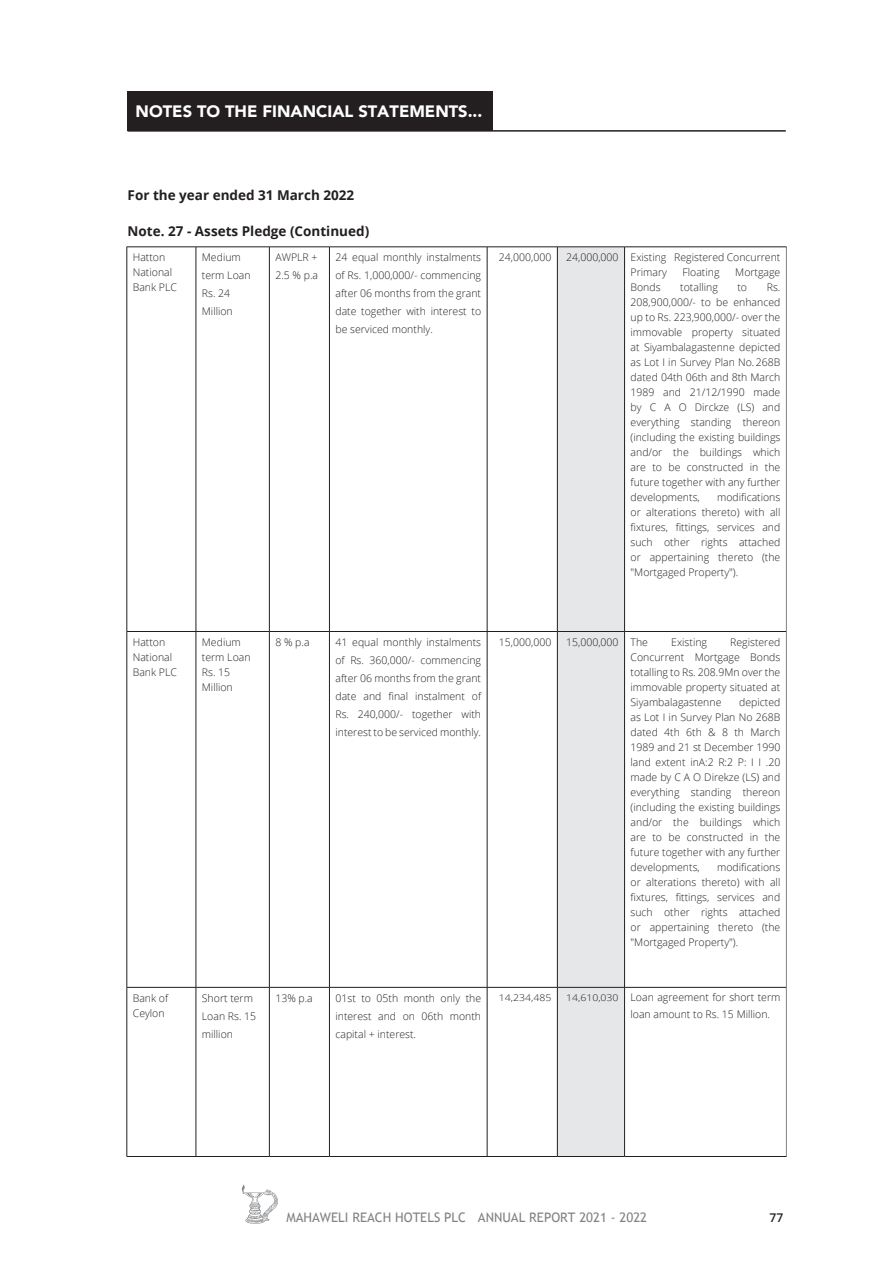
<style>
.page{position:relative;width:893px;height:1263px;background:#fff}
.page>*{position:absolute;margin:0;border:0;box-sizing:border-box;transform-origin:0 0}
.t1{font:900 16.5px "Avenir";color:#fff}
.t2{font:700 13.5px "Open Sans";color:#231f20}
.t3{font:13.2px "Trebuchet MS";color:#808285}
.t4{font:600 12px "Open Sans";color:#231f20}
.t5{font:300 10.5px/15px "Open Sans";color:#231f20}
.t6{font:300 9.3px "Open Sans";color:#231f20;scale:1.14 1}
.s1{font-size:9.3px}
</style>
<div class="page">
<div style="left:558px;top:248px;width:66px;height:908px;background:#e6e7e9"></div>
<hr style="left:127px;top:247px;width:1px;height:384px;background:#231f20">
<hr style="left:127px;top:632px;width:1px;height:355px;background:#231f20">
<hr style="left:127px;top:987px;width:1px;height:169px;background:#231f20">
<hr style="left:196px;top:247px;width:1px;height:384px;background:#231f20">
<hr style="left:269px;top:247px;width:1px;height:384px;background:#231f20">
<hr style="left:329px;top:247px;width:1px;height:384px;background:#231f20">
<hr style="left:196px;top:632px;width:1px;height:355px;background:#231f20">
<hr style="left:269px;top:632px;width:1px;height:355px;background:#231f20">
<hr style="left:329px;top:632px;width:1px;height:355px;background:#231f20">
<hr style="left:196px;top:987px;width:1px;height:169px;background:#231f20">
<hr style="left:269px;top:987px;width:1px;height:169px;background:#231f20">
<hr style="left:329px;top:987px;width:1px;height:169px;background:#231f20">
<hr style="left:487px;top:247px;width:1px;height:384px;background:#231f20">
<hr style="left:557px;top:247px;width:1px;height:384px;background:#231f20">
<hr style="left:624px;top:247px;width:1px;height:384px;background:#231f20">
<hr style="left:487px;top:632px;width:1px;height:355px;background:#231f20">
<hr style="left:557px;top:632px;width:1px;height:355px;background:#231f20">
<hr style="left:624px;top:632px;width:1px;height:355px;background:#231f20">
<hr style="left:487px;top:987px;width:1px;height:169px;background:#231f20">
<hr style="left:557px;top:987px;width:1px;height:169px;background:#231f20">
<hr style="left:624px;top:987px;width:1px;height:169px;background:#231f20">
<hr style="left:786px;top:247px;width:1px;height:384px;background:#808285">
<hr style="left:786px;top:631px;width:1px;height:356px;background:#808285">
<hr style="left:786px;top:987px;width:1px;height:169px;background:#808285">
<hr style="left:127px;top:247px;width:69px;height:1px;background:#231f20">
<hr style="left:196px;top:247px;width:73px;height:1px;background:#231f20">
<hr style="left:269px;top:247px;width:60px;height:1px;background:#231f20">
<hr style="left:329px;top:247px;width:158px;height:1px;background:#231f20">
<hr style="left:625px;top:247px;width:162px;height:1px;background:#231f20">
<hr style="left:127px;top:631px;width:69px;height:1px;background:#231f20">
<hr style="left:196px;top:631px;width:73px;height:1px;background:#231f20">
<hr style="left:269px;top:631px;width:60px;height:1px;background:#231f20">
<hr style="left:329px;top:631px;width:158px;height:1px;background:#231f20">
<hr style="left:625px;top:631px;width:161px;height:1px;background:#231f20">
<hr style="left:127px;top:987px;width:69px;height:1px;background:#231f20">
<hr style="left:196px;top:987px;width:73px;height:1px;background:#231f20">
<hr style="left:269px;top:987px;width:60px;height:1px;background:#231f20">
<hr style="left:329px;top:987px;width:158px;height:1px;background:#231f20">
<hr style="left:625px;top:987px;width:161px;height:1px;background:#231f20">
<hr style="left:127px;top:1156px;width:69px;height:1px;background:#231f20">
<hr style="left:196px;top:1156px;width:73px;height:1px;background:#231f20">
<hr style="left:269px;top:1156px;width:60px;height:1px;background:#231f20">
<hr style="left:329px;top:1156px;width:158px;height:1px;background:#231f20">
<hr style="left:625px;top:1156px;width:162px;height:1px;background:#231f20">
<hr style="left:487px;top:247px;width:70px;height:1px;background:#231f20">
<hr style="left:557px;top:247px;width:68px;height:1px;background:#231f20">
<hr style="left:487px;top:631px;width:70px;height:1px;background:#231f20">
<hr style="left:557px;top:631px;width:68px;height:1px;background:#231f20">
<hr style="left:487px;top:987px;width:70px;height:1px;background:#231f20">
<hr style="left:557px;top:987px;width:68px;height:1px;background:#231f20">
<hr style="left:487px;top:1156px;width:70px;height:1px;background:#231f20">
<hr style="left:557px;top:1156px;width:68px;height:1px;background:#231f20">
<div style="left:128px;top:92px;width:365px;height:38px;background:#231f20"></div>
<hr style="left:128px;top:130px;width:658px;height:2px;background:#231f20">
<svg style="left:242px;top:1185px;width:36px;height:39px"></svg>
<h1 class="t1" style="left:136px;top:97px;width:348px">NOTES TO THE FINANCIAL STATEMENTS...</h1>
<p class="t2" style="left:128px;top:185px;width:228px">For the year ended 31 March 2022</p>
<p class="t2" style="left:128px;top:221px;width:243px">Note. 27 - Assets Pledge (Continued)</p>
<p class="t5" style="left:133px;top:249px;width:46px">Hatton<br>National<br>Bank PLC</p>
<p class="t5" style="left:202px;top:248px;width:50px;line-height:18px">Medium term Loan<br>Rs. 24<br>Million</p>
<p class="t5" style="left:275px;top:248px;width:44px;line-height:18px">AWPLR +<br>2.5 % p.a</p>
<p class="t5" style="left:335px;top:248px;width:147px;line-height:18px;text-align:justify">24 equal monthly instalments of Rs. 1,000,000/- commencing after 06 months from the grant date together with interest to be serviced monthly.</p>
<p class="t5" style="left:499px;top:249px;width:54px">24,000,000</p>
<p class="t5" style="left:631px;top:249px;width:151px;text-indent:-64px">24,000,000 Existing Registered Concurrent<br>Primary</p>
<p class="t5" style="left:683px;top:264px;width:38px">Floating</p>
<p class="t5" style="left:735px;top:264px;width:47px">Mortgage</p>
<p class="t5" style="left:631px;top:279px;width:32px">Bonds</p>
<p class="t5" style="left:680px;top:279px;width:39px">totalling</p>
<p class="t5" style="left:737px;top:279px;width:11px">to</p>
<p class="t5" style="left:631px;top:279px;width:151px;text-align:justify;text-indent:136px">Rs.<br>208,900,000/- to be enhanced up to Rs. 223,900,000/- over the immovable property situated at Siyambalagastenne depicted as Lot I in Survey Plan No. 268B dated 04th 06th and 8th March 1989 and 21/12/1990 made by C A O Dirckze (LS) and everything standing thereon (including the existing buildings and/or the buildings which are to be constructed in the future together with any further developments,</p>
<p class="t5" style="left:631px;top:489px;width:151px;text-align:justify;text-indent:87px">modifications or alterations thereto) with all fixtures, fittings, services and such other rights attached or appertaining thereto (the "Mortgaged Property").</p>
<p class="t5" style="left:133px;top:634px;width:46px">Hatton<br>National<br>Bank PLC</p>
<p class="t5" style="left:202px;top:634px;width:50px">Medium term Loan<br>Rs. 15<br>Million</p>
<p class="t5" style="left:275px;top:634px;width:36px">8 % p.a</p>
<p class="t5" style="left:335px;top:632px;width:147px;line-height:18px;text-align:justify">41 equal monthly instalments of Rs. 360,000/- commencing after 06 months from the grant date and final instalment of Rs. 240,000/- together with interest to be serviced monthly.</p>
<p class="t5" style="left:499px;top:634px;width:54px">15,000,000</p>
<p class="t5" style="left:566px;top:634px;width:83px">15,000,000 The</p>
<p class="t5" style="left:671px;top:634px;width:37px">Existing</p>
<p class="t5" style="left:631px;top:634px;width:151px;text-align:justify;text-indent:100px">Registered Concurrent Mortgage Bonds totalling to Rs. 208.9Mn over the immovable property situated at Siyambalagastenne</p>
<p class="t5" style="left:631px;top:694px;width:151px;text-align:justify;text-indent:109px">depicted as Lot I in Survey Plan No 268B dated 4th 6th &amp; 8 th March 1989 and 21 st December 1990 land extent inA:2 R:2 P: I I .20 made by C A O Direkze (LS) and everything standing thereon (including the existing buildings and/or the buildings which are to be constructed in the future together with any further developments,</p>
<p class="t5" style="left:631px;top:859px;width:151px;text-align:justify;text-indent:87px">modifications or alterations thereto) with all fixtures, fittings, services and such other rights attached or appertaining thereto (the "Mortgaged Property").</p>
<p class="t5" style="left:133px;top:990px;width:37px">Bank of<br>Ceylon</p>
<p class="t5" style="left:202px;top:988px;width:56px;line-height:18px">Short term<br>Loan Rs. 15 million</p>
<p class="t5" style="left:275px;top:990px;width:39px">13% p.a</p>
<p class="t5" style="left:335px;top:988px;width:147px;line-height:18px;text-align:justify">01st to 05th month only the interest and on 06th month capital + interest.</p>
<p class="t6" style="left:499px;top:992px;width:48px">14,234,485</p>
<p class="t5" style="left:631px;top:989px;width:151px;line-height:16.5px;text-indent:-64px"><span class="s1">14,610,030</span> Loan agreement for short term loan amount to Rs. 15 Million.</p>
<p class="t3" style="left:287px;top:1210px;width:362px">MAHAWELI REACH HOTELS PLC ANNUAL REPORT 2021 - 2022</p>
<p class="t4" style="left:769px;top:1209px;width:15px">77</p>
</div>
